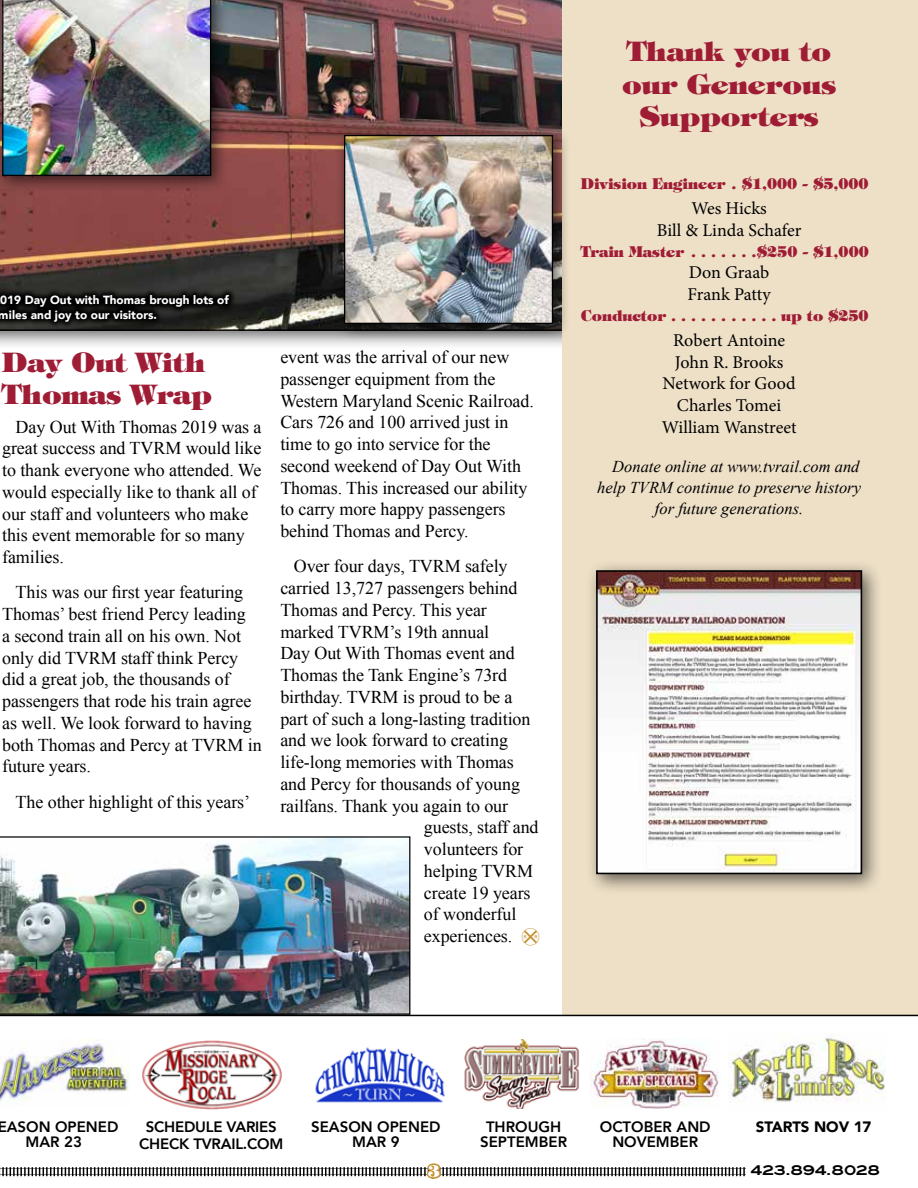
<style>
.page{position:relative;width:918px;height:1188px;background:#fff}
.page>*{position:absolute;margin:0;border:0;box-sizing:border-box;transform-origin:0 0}
.t1{font:800 27px/32.4px "Tiffany";color:#9f1c35;text-align:center}
.t2{font:18px/21.8px "Times New Roman";letter-spacing:-.005em;color:#000}
.t3{font:18px/21.6px "Minion Pro";letter-spacing:-.005em;color:#000;text-align:center}
.t4{font:italic 16.5px "Times New Roman";color:#000}
.t5{font:800 16.5px "Tiffany";color:#fff}
.t6{font:800 15px/15px "Avenir";color:#000;text-align:center}
.t7{font:800 15px "Tiffany";color:#9f1c35;scale:.94 1}
.t8{font:900 15px "Avenir";color:#000}
.t9{font:700 13.5px "Blair ITC";letter-spacing:-.025em;color:#000}
.t10{font:900 11.85px/14.2px "Avenir";color:#fff}
.s1{font-family:"RR Sign";font-size:17.25px;color:#c18f2d}
</style>
<div class="page">
<img style="left:0;top:836px;width:410px;height:179px">
<div style="left:0;top:0;width:607px;height:351px;background:#000;opacity:.58"></div>
<img style="left:0;top:0;width:563px;height:331px">
<svg style="left:0;top:1163px;width:746px;height:16px"></svg>
<div style="left:563px;top:0;width:355px;height:1015px;background:#eee0c7"></div>
<hr style="left:0;top:1015px;width:918px;height:1px;background:#000">
<div style="left:585px;top:560px;width:298px;height:335px;background:#000;opacity:.58"></div>
<img style="left:599px;top:573px;width:260px;height:298px">
<div style="left:596px;top:570px;width:266px;height:304px;border:2px solid #000"></div>
<img style="left:0;top:1039px;width:130px;height:63px">
<img style="left:315px;top:1047px;width:130px;height:56px">
<img style="left:464px;top:1040px;width:115px;height:69px">
<img style="left:591px;top:1038px;width:128px;height:71px">
<img style="left:142px;top:1040px;width:140px;height:70px">
<svg style="left:0;top:288px;width:237px;height:41px"></svg>
<div style="left:0;top:0;width:229px;height:194px;background:#000;opacity:.58"></div>
<img style="left:2px;top:0;width:209px;height:176px">
<div style="left:335px;top:126px;width:236px;height:216px;background:#000;opacity:.58"></div>
<img style="left:346px;top:137px;width:205px;height:185px">
<div style="left:344px;top:135px;width:209px;height:189px;border:1px solid #000"></div>
<img style="left:729px;top:1033px;width:156px;height:69px">
<p class="t10" style="left:-1px;top:293px;width:232px">019 Day Out with Thomas brough lots of miles and joy to our visitors.</p>
<h1 class="t1" style="left:2px;top:346px;width:211px;text-align:left">Day Out With<br>Thomas Wrap</h1>
<p class="t2" style="left:2px;top:416px;width:261px;text-indent:14px">Day Out With Thomas 2019 was a great success and TVRM would like to thank everyone who attended. We would especially like to thank all of our staff and volunteers who make this event memorable for so many families.</p>
<p class="t2" style="left:2px;top:581px;width:261px;text-indent:14px">This was our first year featuring<br>Thomas’ best friend Percy leading<br>a second train all on his own. Not only did TVRM staff think Percy did a great job, the thousands of passengers that rode his train agree as well. We look forward to having both Thomas and Percy at TVRM in future years.</p>
<p class="t2" style="left:16px;top:790px;width:236px">The other highlight of this years’</p>
<p class="t2" style="left:280px;top:346px;width:255px">event was the arrival of our new passenger equipment from the<br>Western Maryland Scenic Railroad.<br>Cars 726 and 100 arrived just in time to go into service for the second weekend of Day Out With<br>Thomas. This increased our ability to carry more happy passengers behind Thomas and Percy.</p>
<p class="t2" style="left:294px;top:555px;width:215px">Over four days, TVRM safely</p>
<p class="t2" style="left:280px;top:577px;width:239px">carried 13,727 passengers behind</p>
<p class="t2" style="left:280px;top:599px;width:208px">Thomas and Percy. This year</p>
<p class="t2" style="left:280px;top:620px;width:210px">marked TVRM’s 19th annual</p>
<p class="t2" style="left:280px;top:642px;width:236px">Day Out With Thomas event and</p>
<p class="t2" style="left:280px;top:664px;width:228px">Thomas the Tank Engine’s 73rd</p>
<p class="t2" style="left:280px;top:686px;width:234px">birthday. TVRM is proud to be a</p>
<p class="t2" style="left:280px;top:707px;width:252px">part of such a long-lasting tradition</p>
<p class="t2" style="left:280px;top:729px;width:229px">and we look forward to creating</p>
<p class="t2" style="left:280px;top:751px;width:235px">life-long memories with Thomas</p>
<p class="t2" style="left:280px;top:773px;width:241px">and Percy for thousands of young</p>
<p class="t2" style="left:280px;top:794px;width:229px">railfans. Thank you again to our</p>
<p class="t2" style="left:424px;top:816px;width:116px">guests, staff and</p>
<p class="t2" style="left:424px;top:838px;width:101px">volunteers for</p>
<p class="t2" style="left:424px;top:860px;width:111px">helping TVRM</p>
<p class="t2" style="left:424px;top:881px;width:108px">create 19 years</p>
<p class="t2" style="left:424px;top:903px;width:94px">of wonderful</p>
<p class="t2" style="left:424px;top:925px;width:118px">experiences. <span class="s1">e</span></p>
<h1 class="t1" style="left:622px;top:35px;width:216px">Thank you to our Generous<br>Supporters</h1>
<p class="t7" style="left:581px;top:174px;width:308px">Division Engineer . $1,000 - $5,000</p>
<p class="t3" style="left:657px;top:198px;width:146px">Wes Hicks<br>Bill &amp; Linda Schafer</p>
<p class="t7" style="left:581px;top:241px;width:308px">Train Master . . . . . . $250 - $1,000</p>
<p class="t3" style="left:688px;top:262px;width:85px;text-align:left">Don Graab<br>Frank Patty</p>
<p class="t7" style="left:581px;top:306px;width:308px">Conductor . . . . . . . . . . up to $250</p>
<p class="t3" style="left:662px;top:330px;width:136px">Robert Antoine<br>John R. Brooks<br>Network for Good<br>Charles Tomei<br>William Wanstreet</p>
<p class="t4" style="left:612px;top:455px;width:249px">Donate online at www.tvrail.com and</p>
<p class="t4" style="left:597px;top:476px;width:265px">help TVRM continue to preserve history</p>
<p class="t4" style="left:655px;top:497px;width:150px">for future generations.</p>
<p class="t6" style="left:-2px;top:1119px;width:122px">EASON OPENED<br>MAR 23</p>
<p class="t6" style="left:139px;top:1118px;width:146px;line-height:17.1px">SCHEDULE VARIES<br>CHECK TVRAIL.COM</p>
<p class="t6" style="left:480px;top:1119px;width:88px">THROUGH<br>SEPTEMBER</p>
<p class="t6" style="left:600px;top:1119px;width:112px">OCTOBER AND<br>NOVEMBER</p>
<p class="t6" style="left:311px;top:1119px;width:131px">SEASON OPENED<br>MAR 9</p>
<p class="t8" style="left:756px;top:1114px;width:117px">STARTS NOV 17</p>
<p class="t5" style="left:428px;top:1160px;width:13px">3</p>
<p class="t9" style="left:751px;top:1162px;width:131px">423.894.8028</p>
</div>
